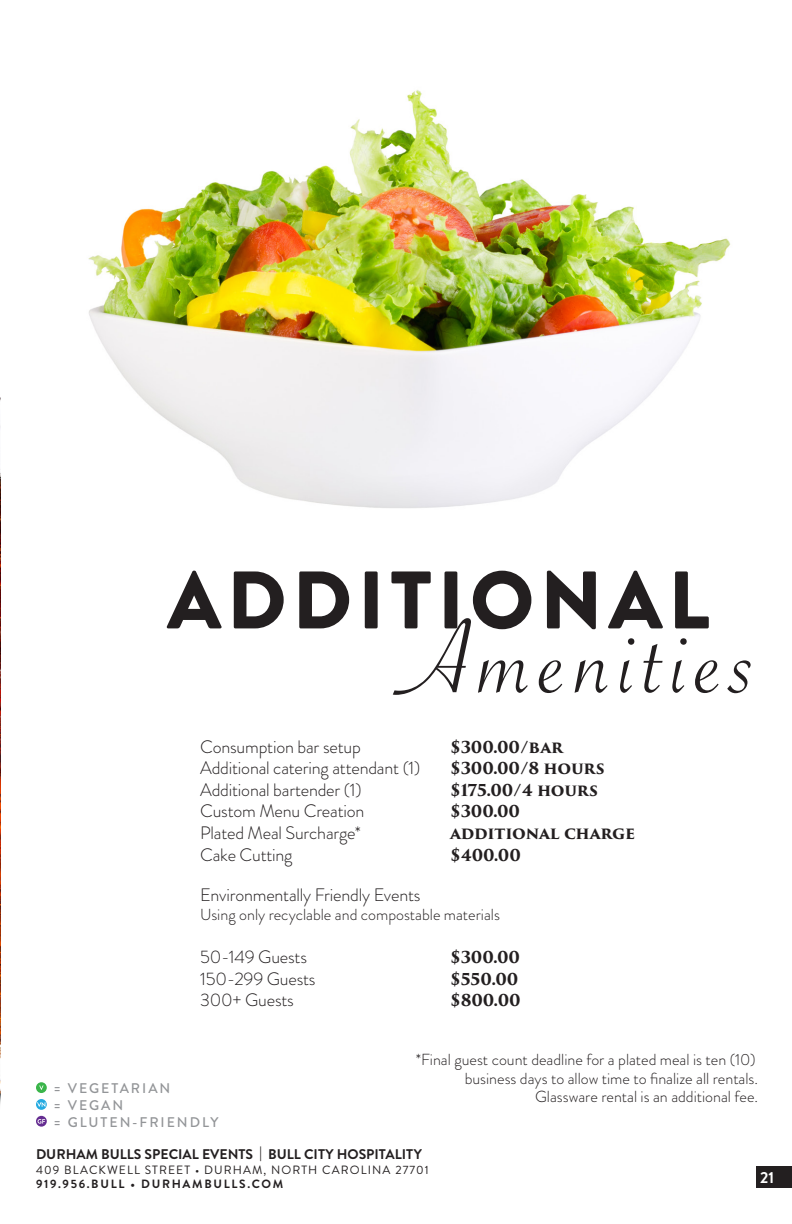
<style>
.page{position:relative;width:792px;height:1224px;background:#fff}
.page>*{position:absolute;margin:0;border:0;box-sizing:border-box;transform-origin:0 0}
.t1{font:113px "Savoye Let Plain";letter-spacing:.07em;color:#231f20}
.t2{font:900 81.4px "Brandon Grotesque";letter-spacing:.07em;color:#231f20}
.t3{font:300 18px "Brandon Grotesque";letter-spacing:-.01em;color:#231f20}
.t4{font:300 16px/18.4px "Brandon Grotesque";color:#231f20;text-align:right}
.t5{font:700 16px "Trajan Pro 3";letter-spacing:-.01em;color:#231f20}
.t6{font:700 16px "Brandon Grotesque";color:#fff}
.t7{font:700 14px "Brandon Grotesque";color:#231f20}
.t8{font:500 14px/16.8px "Brandon Grotesque";letter-spacing:.14em;color:#939598}
.t9{font:12px "Brandon Grotesque";letter-spacing:.09em;color:#231f20}
.t10{font:700 12px "Brandon Grotesque";letter-spacing:.14em;color:#231f20}
</style>
<div class="page">
<div style="left:756px;top:1166px;width:36px;height:22px;background:#231f20"></div>
<svg style="left:36px;top:1082px;width:11px;height:11px"></svg>
<svg style="left:36px;top:1099px;width:11px;height:11px"></svg>
<svg style="left:36px;top:1116px;width:11px;height:11px"></svg>
<img style="left:0;top:397px;width:1px;height:707px">
<img style="left:88px;top:90px;width:643px;height:418px">
<p class="t2" style="left:167px;top:543px;width:544px">ADDITIONAL</p>
<p class="t1" style="left:397px;top:584px;width:360px">Amenities</p>
<p class="t3" style="left:200px;top:734px;width:162px">Consumption bar setup</p>
<p class="t5" style="left:450px;top:735px;width:114px">$300.00/BAR</p>
<p class="t3" style="left:200px;top:756px;width:222px">Additional catering attendant (1)</p>
<p class="t5" style="left:450px;top:756px;width:156px">$300.00/8 HOURS</p>
<p class="t3" style="left:200px;top:777px;width:163px">Additional bartender (1)</p>
<p class="t5" style="left:450px;top:778px;width:149px">$175.00/4 HOURS</p>
<p class="t3" style="left:200px;top:799px;width:166px">Custom Menu Creation</p>
<p class="t5" style="left:450px;top:800px;width:72px">$300.00</p>
<p class="t3" style="left:200px;top:820px;width:162px">Plated Meal Surcharge*</p>
<p class="t5" style="left:450px;top:821px;width:186px">ADDITIONAL CHARGE</p>
<p class="t3" style="left:200px;top:842px;width:94px">Cake Cutting</p>
<p class="t5" style="left:450px;top:843px;width:72px">$400.00</p>
<p class="t3" style="left:200px;top:883px;width:222px">Environmentally Friendly Events</p>
<p class="t4" style="left:200px;top:905px;width:301px">Using only recyclable and compostable materials</p>
<p class="t3" style="left:200px;top:944px;width:108px">50-149 Guests</p>
<p class="t5" style="left:450px;top:945px;width:72px">$300.00</p>
<p class="t3" style="left:200px;top:966px;width:117px">150-299 Guests</p>
<p class="t5" style="left:450px;top:967px;width:70px">$550.00</p>
<p class="t3" style="left:200px;top:988px;width:95px">300+ Guests</p>
<p class="t5" style="left:450px;top:988px;width:72px">$800.00</p>
<p class="t8" style="left:54px;top:1080px;width:166px">= VEGETARIAN<br>= VEGAN<br>= GLUTEN-FRIENDLY</p>
<p class="t4" style="left:416px;top:1051px;width:344px">*Final guest count deadline for a plated meal is ten (10) business days to allow time to finalize all rentals.<br>Glassware rental is an additional fee.</p>
<p class="t7" style="left:36px;top:1145px;width:387px">DURHAM BULLS SPECIAL EVENTS | BULL CITY HOSPITALITY</p>
<p class="t9" style="left:36px;top:1161px;width:394px">409 BLACKWELL STREET • DURHAM, NORTH CAROLINA 27701</p>
<p class="t10" style="left:36px;top:1175px;width:249px">919.956.BULL • DURHAMBULLS.COM</p>
<p class="t6" style="left:760px;top:1166px;width:15px">21</p>
</div>
